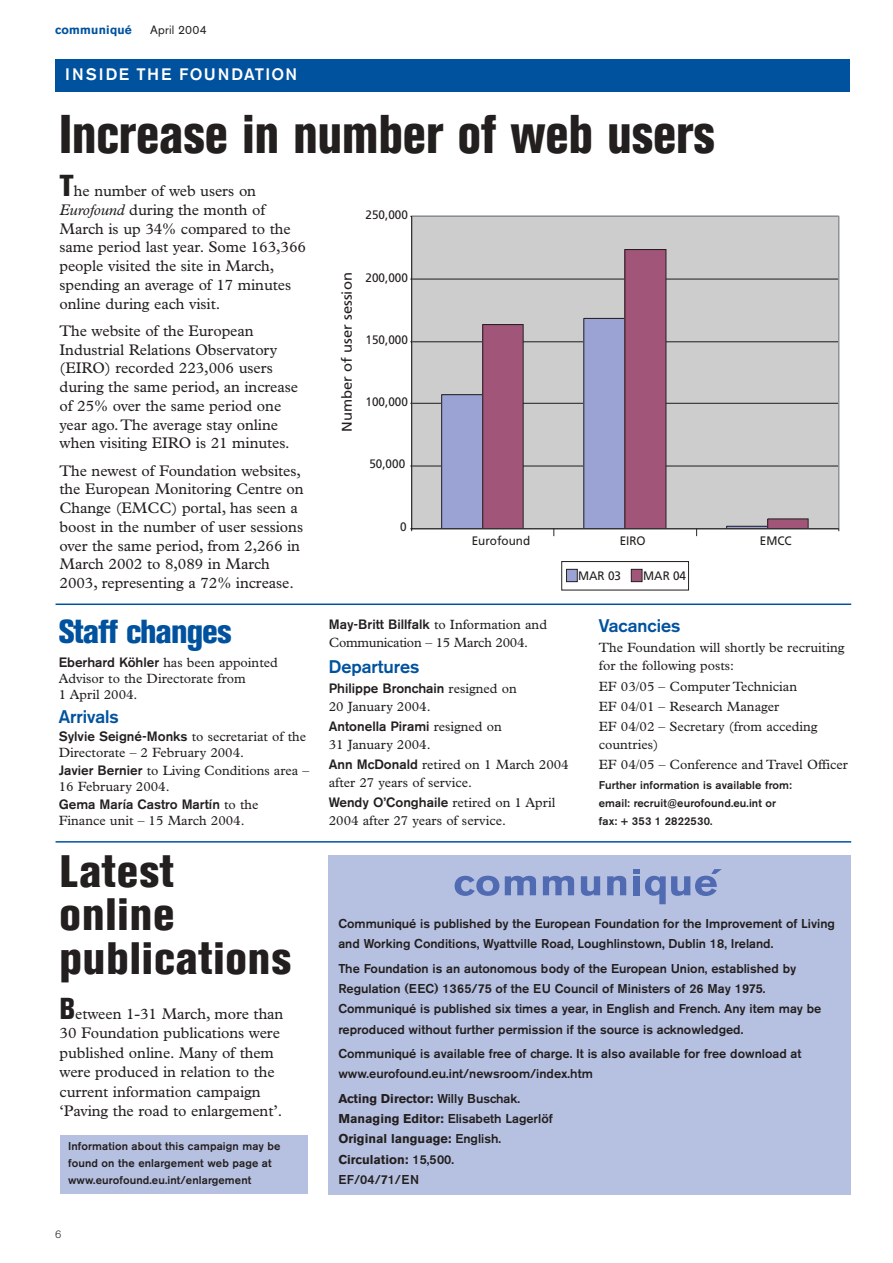
<style>
.page{position:relative;width:893px;height:1263px;background:#fff}
.page>*{position:absolute;margin:0;border:0;box-sizing:border-box;transform-origin:0 0}
.t1{font:800 condensed 54px "Akzidenz Grotesk BE";color:#231f1f;scale:.9 1}
.t2{font:800 condensed 45px/43.5px "Akzidenz Grotesk BE";letter-spacing:.02em;color:#231f1f}
.t3{font:800 condensed 33px "Akzidenz Grotesk BE";letter-spacing:-.03em;color:#00529f}
.t4{font:700 18px "Akzidenz Grotesk";color:#00529f}
.t5{font:500 16.5px "Akzidenz Grotesk BE";letter-spacing:.08em;color:#fff}
.t6{font:15.45px/18.8px "Plantin";letter-spacing:-.005em;color:#231f1f}
.t7{font:14.1px "Frutiger";color:#231f1f;scale:1.05 1}
.t8{font:13.5px/20.1px "Plantin";color:#231f1f}
.t9{font:500 13.5px "Akzidenz Grotesk BE";color:#231f1f}
.t10{font:13.5px "Plantin";letter-spacing:-.02em;color:#231f1f}
.t11{font:500 12.75px/20.2px "Akzidenz Grotesk BE";color:#231f1f}
.t12{font:700 12.75px/20.2px "Akzidenz Grotesk BE";color:#231f1f}
.t13{font:12.3px "Frutiger";color:#231f1f;scale:.95 1}
.t14{font:700 12px "Akzidenz Grotesk BE";letter-spacing:.02em;color:#00529f}
.t15{font:12px "Akzidenz Grotesk BE";letter-spacing:.015em;color:#231f1f}
.t16{font:500 11.25px/17px "Akzidenz Grotesk BE";letter-spacing:.01em;color:#231f1f}
.t17{font:300 10.5px "Akzidenz Grotesk BE";color:#231f1f}
.s1{font-family:"Akzidenz Grotesk BE";font-weight:800;font-stretch:condensed;font-size:30px}
.s2{font-style:italic}
.s3{font-family:"Akzidenz Grotesk BE";font-weight:500}
.s4{font-family:"Plantin";font-weight:400}
.s5{font-weight:500}
</style>
<div class="page">
<div style="left:61px;top:1135px;width:247px;height:59px;background:#b6c0e0"></div>
<div style="left:411px;top:216px;width:427px;height:313px;background:#cdcdcd"></div>
<hr style="left:411px;top:466px;width:427px;height:1px;background:#231f1f">
<hr style="left:411px;top:403px;width:427px;height:1px;background:#231f1f">
<hr style="left:411px;top:342px;width:427px;height:1px;background:#231f1f">
<hr style="left:411px;top:279px;width:427px;height:1px;background:#231f1f">
<div style="left:441px;top:395px;width:41px;height:134px;background:#9aa3d3"></div>
<div style="left:441px;top:394px;width:42px;height:135px;border:1px solid #231f1f"></div>
<div style="left:584px;top:318px;width:41px;height:211px;background:#9aa3d3"></div>
<div style="left:726px;top:526px;width:42px;height:3px;border:1px solid #231f1f"></div>
<div style="left:482px;top:325px;width:41px;height:204px;background:#a15579"></div>
<div style="left:482px;top:324px;width:41px;height:205px;border:1px solid #231f1f"></div>
<div style="left:625px;top:250px;width:41px;height:279px;background:#a15579"></div>
<div style="left:624px;top:249px;width:42px;height:280px;border:1px solid #231f1f"></div>
<div style="left:767px;top:519px;width:41px;height:10px;background:#a15579"></div>
<hr style="left:411px;top:216px;width:1px;height:313px;background:#231f1f">
<hr style="left:411px;top:528px;width:427px;height:1px;background:#231f1f">
<div style="left:566px;top:569px;width:11px;height:13px;background:#9aa3d3;border:1px solid #231f1f"></div>
<div style="left:631px;top:569px;width:11px;height:13px;background:#a15579;border:1px solid #231f1f"></div>
<div style="left:561px;top:561px;width:127px;height:29px;border:1px solid #231f1f"></div>
<div style="left:56px;top:59px;width:794px;height:33px;background:#00529f"></div>
<div style="left:328px;top:856px;width:522px;height:339px;background:#b6c0e0"></div>
<svg style="left:454px;top:875px;width:82px;height:21px"></svg>
<svg style="left:543px;top:876px;width:31px;height:19px"></svg>
<svg style="left:581px;top:876px;width:19px;height:20px"></svg>
<svg style="left:607px;top:876px;width:19px;height:19px"></svg>
<svg style="left:633px;top:870px;width:6px;height:4px"></svg>
<div style="left:633px;top:876px;width:6px;height:19px;background:#516bb3"></div>
<svg style="left:645px;top:876px;width:20px;height:28px"></svg>
<svg style="left:671px;top:869px;width:50px;height:27px"></svg>
<hr style="left:56px;top:604px;width:795px;height:1px;background:#00529f">
<hr style="left:56px;top:841px;width:795px;height:2px;background:#00529f">
<p class="t14" style="left:55px;top:25px;width:78px">communiqué</p>
<p class="t15" style="left:150px;top:25px;width:58px">April 2004</p>
<p class="t5" style="left:65px;top:68px;width:233px">INSIDE THE FOUNDATION</p>
<h1 class="t1" style="left:59px;top:115px;width:730px">Increase in number of web users</h1>
<p class="t6" style="left:60px;top:183px;width:248px"><span class="s1">T</span>he number of web users on<br><span class="s2">Eurofound</span> during the month of<br>March is up 34% compared to the same period last year. Some 163,366 people visited the site in March, spending an average of 17 minutes online during each visit.</p>
<p class="t6" style="left:60px;top:323px;width:240px">The website of the European<br>Industrial Relations Observatory (EIRO) recorded 223,006 users during the same period, an increase of 25% over the same period one year ago.The average stay online when visiting EIRO is 21 minutes.</p>
<p class="t6" style="left:60px;top:462px;width:246px">The newest of Foundation websites, the European Monitoring Centre on Change (EMCC) portal, has seen a boost in the number of user sessions over the same period, from 2,266 in March 2002 to 8,089 in March 2003, representing a 72% increase.</p>
<p class="t13" style="left:365px;top:210px;width:46px">250,000</p>
<p class="t13" style="left:365px;top:272px;width:46px">200,000</p>
<p class="t7" style="left:341px;top:432px;width:153px;rotate:-90deg">Number of user session</p>
<p class="t13" style="left:365px;top:335px;width:46px">150,000</p>
<p class="t13" style="left:365px;top:397px;width:46px">100,000</p>
<p class="t13" style="left:369px;top:459px;width:39px">50,000</p>
<p class="t13" style="left:400px;top:522px;width:8px">0</p>
<p class="t13" style="left:471px;top:535px;width:63px">Eurofound</p>
<p class="t13" style="left:619px;top:535px;width:29px">EIRO</p>
<p class="t13" style="left:759px;top:535px;width:35px">EMCC</p>
<p class="t13" style="left:578px;top:571px;width:47px">MAR 03</p>
<p class="t13" style="left:643px;top:571px;width:47px">MAR 04</p>
<h3 class="t3" style="left:59px;top:619px;width:174px">Staff changes</h3>
<p class="t8" style="left:59px;top:656px;width:221px;line-height:15.9px"><span class="s3">Eberhard Köhler</span> has been appointed<br>Advisor to the Directorate from<br>1 April 2004.</p>
<p class="t4" style="left:59px;top:710px;width:61px">Arrivals</p>
<p class="t9" style="left:59px;top:732px;width:249px">Sylvie Seigné-Monks <span class="s4">to secretariat of the</span></p>
<p class="t8" style="left:59px;top:745px;width:252px;line-height:18px">Directorate – 2 February 2004.<br><span class="s3">Javier Bernier</span> to Living Conditions area –</p>
<p class="t8" style="left:59px;top:778px;width:112px">16 February 2004.</p>
<p class="t9" style="left:59px;top:799px;width:201px">Gema María Castro Martín <span class="s4">to the</span></p>
<p class="t8" style="left:59px;top:811px;width:187px">Finance unit – 15 March 2004.</p>
<h2 class="t2" style="left:60px;top:853px;width:233px">Latest online publications</h2>
<p class="t6" style="left:60px;top:1005px;width:225px;line-height:19.5px"><span class="s1">B</span>etween 1-31 March, more than<br>30 Foundation publications were published online. Many of them were produced in relation to the current information campaign ‘Paving the road to enlargement’.</p>
<p class="t16" style="left:68px;top:1139px;width:214px">Information about this campaign may be found on the enlargement web page at www.eurofound.eu.int/enlargement</p>
<p class="t17" style="left:55px;top:1231px;width:8px">6</p>
<p class="t9" style="left:329px;top:619px;width:220px">May-Britt Billfalk <span class="s4">to Information and</span></p>
<p class="t10" style="left:329px;top:638px;width:201px">Communication – 15 March 2004.</p>
<p class="t4" style="left:329px;top:660px;width:92px">Departures</p>
<p class="t9" style="left:329px;top:684px;width:189px">Philippe Bronchain <span class="s4">resigned on</span></p>
<p class="t8" style="left:329px;top:698px;width:103px">20 January 2004.</p>
<p class="t9" style="left:329px;top:722px;width:175px">Antonella Pirami <span class="s4">resigned on</span></p>
<p class="t8" style="left:329px;top:736px;width:241px">31 January 2004.<br><span class="s3">Ann McDonald</span> retired on 1 March 2004</p>
<p class="t8" style="left:329px;top:774px;width:145px">after 27 years of service.</p>
<p class="t9" style="left:329px;top:797px;width:228px">Wendy O’Conghaile <span class="s4">retired on 1 April</span></p>
<p class="t8" style="left:329px;top:811px;width:179px">2004 after 27 years of service.</p>
<p class="t4" style="left:598px;top:619px;width:83px">Vacancies</p>
<p class="t8" style="left:598px;top:640px;width:247px;line-height:18px">The Foundation will shortly be recruiting for the following posts:</p>
<p class="t8" style="left:598px;top:677px;width:220px">EF 03/05 – Computer Technician<br>EF 04/01 – Research Manager<br>EF 04/02 – Secretary (from acceding</p>
<p class="t8" style="left:598px;top:736px;width:250px">countries)<br>EF 04/05 – Conference and Travel Officer</p>
<p class="t16" style="left:598px;top:777px;width:195px;line-height:18px">Further information is available from: email: recruit@eurofound.eu.int or fax: + 353 1 2822530.</p>
<p class="t11" style="left:338px;top:915px;width:498px">Communiqué is published by the European Foundation for the Improvement of Living and Working Conditions, Wyattville Road, Loughlinstown, Dublin 18, Ireland.</p>
<p class="t11" style="left:338px;top:959px;width:484px">The Foundation is an autonomous body of the European Union, established by Regulation (EEC) 1365/75 of the EU Council of Ministers of 26 May 1975.<br>Communiqué is published six times a year, in English and French. Any item may be reproduced without further permission if the source is acknowledged.</p>
<p class="t11" style="left:338px;top:1045px;width:464px">Communiqué is available free of charge. It is also available for free download at www.eurofound.eu.int/newsroom/index.htm</p>
<p class="t12" style="left:338px;top:1089px;width:216px">Acting Director: <span class="s5">Willy Buschak.<br></span>Managing Editor: <span class="s5">Elisabeth Lagerlöf<br></span>Original language: <span class="s5">English.<br></span>Circulation: <span class="s5">15,500.<br>EF/04/71/EN</span></p>
</div>
